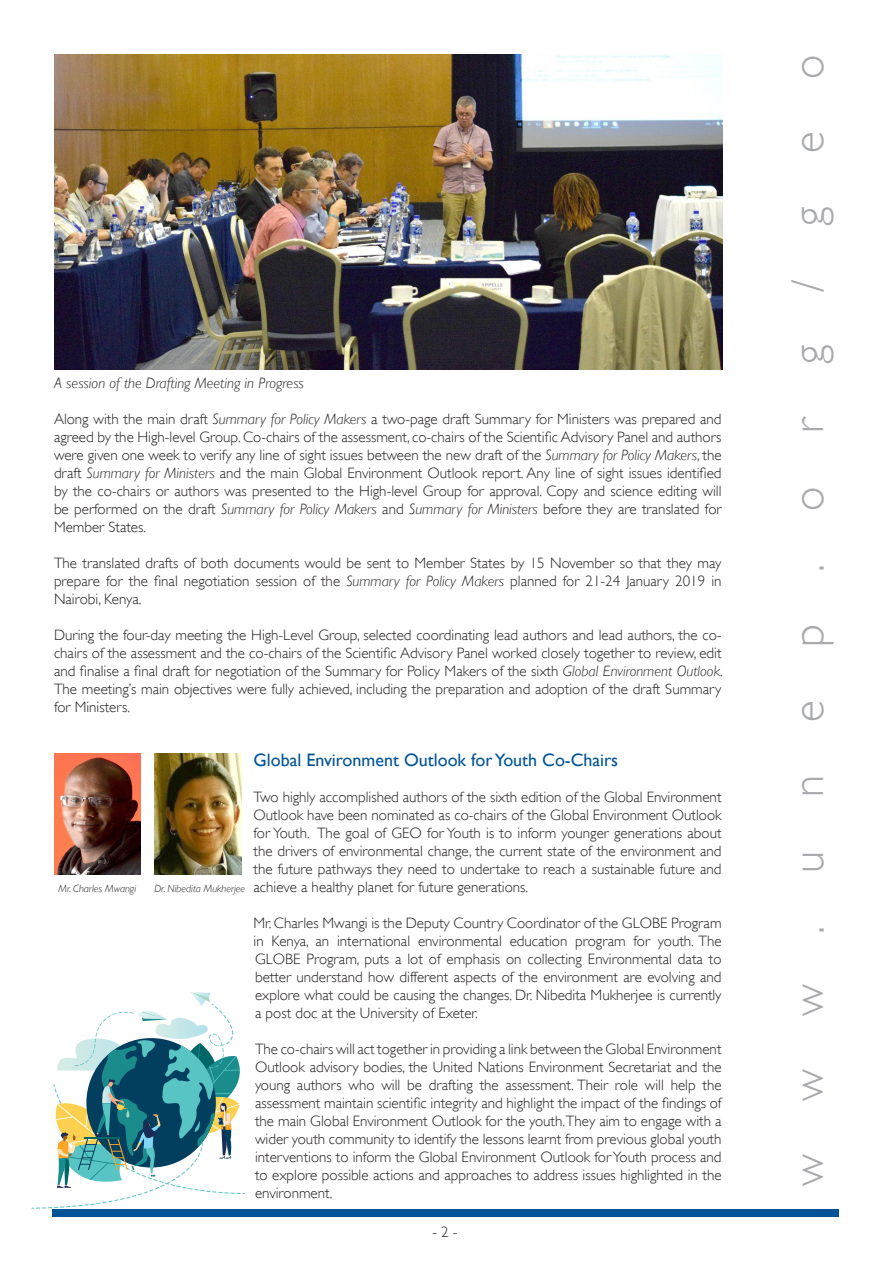
<style>
.page{position:relative;width:893px;height:1263px;background:#fff}
.page>*{position:absolute;margin:0;border:0;box-sizing:border-box;transform-origin:0 0}
.Default{font:300 45px "Gill Sans";letter-spacing:1.18em;color:#a8a9ad}
.t1{font:18px "Gill Sans";color:#005495}
.t2{font:300 15px/18px "Gill Sans";color:#231f20;text-align:justify}
.t3{font:italic 300 15px "Gill Sans";color:#231f20}
.t4{font:italic 300 10.5px "Gill Sans";color:#231f20}
.s1{font-style:italic}
</style>
<div class="page">
<div style="left:52px;top:1209px;width:787px;height:7px;background:#005495"></div>
<img style="left:54px;top:54px;width:669px;height:316px">
<img style="left:154px;top:753px;width:87px;height:121px">
<img style="left:54px;top:753px;width:87px;height:121px">
<svg style="left:31px;top:992px;width:214px;height:217px"></svg>
<p class="t3" style="left:54px;top:374px;width:251px">A session of the Drafting Meeting in Progress</p>
<p class="t2" style="left:54px;top:410px;width:669px">Along with the main draft <span class="s1">Summary for Policy Makers</span> a two-page draft Summary for Ministers was prepared and agreed by the High-level Group. Co-chairs of the assessment, co-chairs of the Scientific Advisory Panel and authors were given one week to verify any line of sight issues between the new draft of the <span class="s1">Summary for Policy Makers</span>, the draft <span class="s1">Summary for Ministers</span> and the main Global Environment Outlook report. Any line of sight issues identified by the co-chairs or authors was presented to the High-level Group for approval. Copy and science editing will be performed on the draft <span class="s1">Summary for Policy Makers</span> and <span class="s1">Summary for Ministers</span> before they are translated for Member States.</p>
<p class="t2" style="left:54px;top:554px;width:669px">The translated drafts of both documents would be sent to Member States by 15 November so that they may prepare for the final negotiation session of the <span class="s1">Summary for Policy Makers</span> planned for 21-24 January 2019 in Nairobi, Kenya.</p>
<p class="t2" style="left:54px;top:626px;width:670px">During the four-day meeting the High-Level Group, selected coordinating lead authors and lead authors, the co&shy;chairs of the assessment and the co-chairs of the Scientific Advisory Panel worked closely together to review, edit and finalise a final draft for negotiation of the Summary for Policy Makers of the sixth <span class="s1">Global Environment Outlook</span>.<br>The meeting’s main objectives were fully achieved, including the preparation and adoption of the draft Summary for Ministers.</p>
<p class="t4" style="left:59px;top:882px;width:79px">Mr. Charles Mwangi</p>
<p class="t4" style="left:154px;top:882px;width:92px">Dr. Nibedita Mukherjee</p>
<p class="t1" style="left:254px;top:749px;width:366px">Global Environment Outlook for Youth Co-Chairs</p>
<p class="t2" style="left:254px;top:788px;width:470px">Two highly accomplished authors of the sixth edition of the Global Environment Outlook have been nominated as co-chairs of the Global Environment Outlook for Youth. The goal of GEO for Youth is to inform younger generations about the drivers of environmental change, the current state of the environment and the future pathways they need to undertake to reach a sustainable future and achieve a healthy planet for future generations.</p>
<p class="t2" style="left:254px;top:914px;width:470px">Mr. Charles Mwangi is the Deputy Country Coordinator of the GLOBE Program in Kenya, an international environmental education program for youth. The GLOBE Program, puts a lot of emphasis on collecting Environmental data to better understand how different aspects of the environment are evolving and explore what could be causing the changes. Dr. Nibedita Mukherjee is currently a post doc at the University of Exeter.</p>
<p class="t2" style="left:255px;top:1040px;width:468px">The co-chairs will act together in providing a link between the Global Environment Outlook advisory bodies, the United Nations Environment Secretariat and the young authors who will be drafting the assessment. Their role will help the assessment maintain scientific integrity and highlight the impact of the findings of the main Global Environment Outlook for the youth.They aim to engage with a wider youth community to identify the lessons learnt from previous global youth interventions to inform the Global Environment Outlook for Youth process and to explore possible actions and approaches to address issues highlighted in the environment.</p>
<p class="t2" style="left:432px;top:1223px;width:27px">- 2 -</p>
<p class="Default" style="left:782px;top:1186px;width:1134px;rotate:-90deg">www.unep.org/geo</p>
</div>
